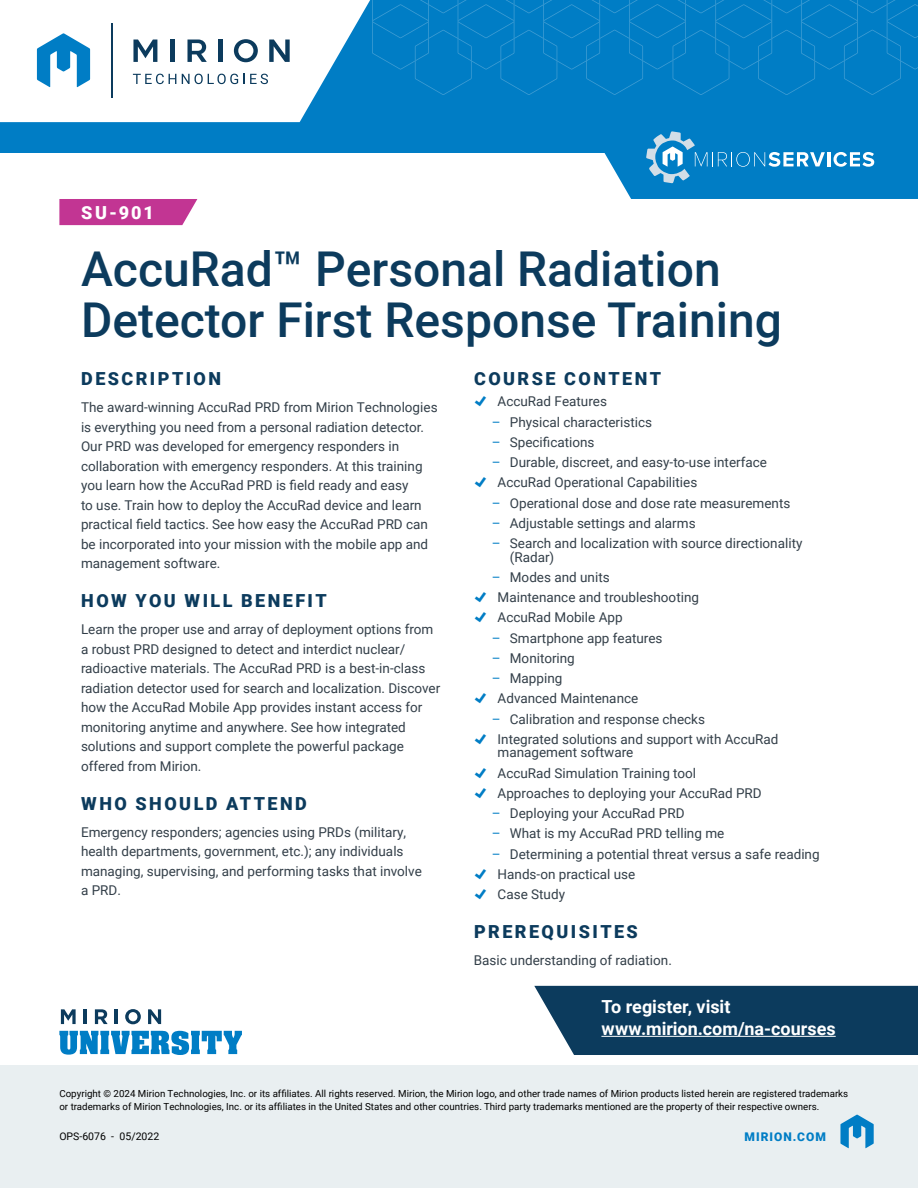
<style>
.page{position:relative;width:918px;height:1188px;background:#fff}
.page>*{position:absolute;margin:0;border:0;box-sizing:border-box;transform-origin:0 0}
.t1{font:500 48px/51px "Roboto";color:#0c3b5d}
.t2{font:900 18px "Roboto";letter-spacing:.135em;color:#0c3b5d}
.t3{font:700 18px/21.6px "Roboto";color:#fff}
.t4{font:900 18px "Roboto";color:#fff}
.t5{font:13.5px/19.5px "Roboto";color:#333f49}
.t6{font:900 12px "Roboto";letter-spacing:.085em;color:#007dc5}
.t7{font:10.5px "Roboto";color:#000}
.t8{font:9.75px/12.6px "Roboto";color:#000}
.s1{color:#007dc5}
</style>
<div class="page">
<div style="left:59px;top:199px;width:138px;height:26px;background:#c23593"></div>
<svg style="left:537px;top:152px;width:381px;height:47px;fill:#007dc5"></svg>
<div style="left:0;top:0;width:918px;height:152px;background:#007dc5"></div>
<hr style="left:827px;top:152px;width:3px;height:14px;background:#fff">
<svg style="left:834px;top:152px;width:40px;height:15px"></svg>
<svg style="left:646px;top:131px;width:179px;height:52px"></svg>
<svg style="left:0;top:0;width:370px;height:122px;background:#e2f0f8"></svg>
<svg style="left:37px;top:33px;width:53px;height:54px"></svg>
<svg style="left:133px;top:40px;width:24px;height:22px"></svg>
<div style="left:170px;top:40px;width:5px;height:22px;background:#0c3b5d"></div>
<svg style="left:187px;top:40px;width:20px;height:22px"></svg>
<hr style="left:218px;top:40px;width:4px;height:22px;background:#0c3b5d">
<svg style="left:234px;top:39px;width:24px;height:23px"></svg>
<svg style="left:269px;top:40px;width:21px;height:22px"></svg>
<hr style="left:111px;top:23px;width:2px;height:75px;background:#0c3b5d">
<svg style="left:133px;top:74px;width:43px;height:10px"></svg>
<svg style="left:182px;top:74px;width:86px;height:10px"></svg>
<svg style="left:372px;top:0;width:546px;height:95px"></svg>
<div style="left:0;top:1065px;width:918px;height:123px;background:#e9eff1"></div>
<svg style="left:840px;top:1115px;width:34px;height:33px"></svg>
<div style="left:534px;top:986px;width:384px;height:69px;background:#0c3b5d"></div>
<hr style="left:601px;top:1036px;width:235px;height:1px;background:#fff">
<svg style="left:59px;top:1031px;width:183px;height:24px"></svg>
<svg style="left:61px;top:1009px;width:15px;height:15px"></svg>
<hr style="left:84px;top:1009px;width:3px;height:15px;background:#0c3b5d">
<svg style="left:95px;top:1009px;width:13px;height:15px"></svg>
<hr style="left:115px;top:1009px;width:3px;height:15px;background:#0c3b5d">
<svg style="left:125px;top:1009px;width:16px;height:15px"></svg>
<svg style="left:148px;top:1009px;width:13px;height:15px"></svg>
<h2 class="t4" style="left:81px;top:200px;width:74px">SU-901</h2>
<h1 class="t1" style="left:81px;top:242px;width:702px">AccuRad™ Personal Radiation<br>Detector First Response Training</h1>
<h2 class="t2" style="left:81px;top:366px;width:141px">DESCRIPTION</h2>
<p class="t5" style="left:81px;top:397px;width:358px">The award-winning AccuRad PRD from Mirion Technologies is everything you need from a personal radiation detector.<br>Our PRD was developed for emergency responders in collaboration with emergency responders. At this training you learn how the AccuRad PRD is field ready and easy<br>to use. Train how to deploy the AccuRad device and learn practical field tactics. See how easy the AccuRad PRD can be incorporated into your mission with the mobile app and management software.</p>
<h2 class="t2" style="left:81px;top:588px;width:247px">HOW YOU WILL BENEFIT</h2>
<p class="t5" style="left:81px;top:619px;width:361px">Learn the proper use and array of deployment options from a robust PRD designed to detect and interdict nuclear/ radioactive materials. The AccuRad PRD is a best-in-class radiation detector used for search and localization. Discover how the AccuRad Mobile App provides instant access for monitoring anytime and anywhere. See how integrated solutions and support complete the powerful package offered from Mirion.</p>
<h2 class="t2" style="left:81px;top:791px;width:227px">WHO SHOULD ATTEND</h2>
<p class="t5" style="left:81px;top:822px;width:342px">Emergency responders; agencies using PRDs (military, health departments, government, etc.); any individuals managing, supervising, and performing tasks that involve a PRD.</p>
<h2 class="t2" style="left:474px;top:366px;width:189px">COURSE CONTENT</h2>
<p class="t5" style="left:498px;top:391px;width:111px">AccuRad Features</p>
<p class="t5" style="left:492px;top:412px;width:162px"><span class="s1">–</span> Physical characteristics</p>
<p class="t5" style="left:492px;top:432px;width:104px"><span class="s1">–</span> Specifications</p>
<p class="t5" style="left:498px;top:452px;width:271px;line-height:20.2px;text-indent:-6px"><span class="s1">–</span> Durable, discreet, and easy-to-use interface<br>AccuRad Operational Capabilities</p>
<p class="t5" style="left:492px;top:493px;width:300px"><span class="s1">–</span> Operational dose and dose rate measurements</p>
<p class="t5" style="left:492px;top:513px;width:205px"><span class="s1">–</span> Adjustable settings and alarms</p>
<p class="t5" style="left:510px;top:536px;width:294px;line-height:13.5px;text-indent:-18px"><span class="s1">–</span> Search and localization with source directionality (Radar)</p>
<p class="t5" style="left:498px;top:566px;width:203px;line-height:20.2px;text-indent:-6px"><span class="s1">–</span> Modes and units<br>Maintenance and troubleshooting<br>AccuRad Mobile App</p>
<p class="t5" style="left:492px;top:628px;width:172px"><span class="s1">–</span> Smartphone app features</p>
<p class="t5" style="left:492px;top:648px;width:85px"><span class="s1">–</span> Monitoring</p>
<p class="t5" style="left:498px;top:668px;width:142px;line-height:20.2px;text-indent:-6px"><span class="s1">–</span> Mapping<br>Advanced Maintenance</p>
<p class="t5" style="left:498px;top:708px;width:282px;line-height:20.2px;text-indent:-6px"><span class="s1">–</span> Calibration and response checks<br>Integrated solutions and support with AccuRad</p>
<p class="t5" style="left:498px;top:742px;width:266px;line-height:20.2px">management software<br>AccuRad Simulation Training tool<br>Approaches to deploying your AccuRad PRD</p>
<p class="t5" style="left:492px;top:803px;width:194px"><span class="s1">–</span> Deploying your AccuRad PRD</p>
<p class="t5" style="left:492px;top:823px;width:234px"><span class="s1">–</span> What is my AccuRad PRD telling me</p>
<p class="t5" style="left:498px;top:843px;width:324px;line-height:20.2px;text-indent:-6px"><span class="s1">–</span> Determining a potential threat versus a safe reading<br>Hands-on practical use<br>Case Study</p>
<h2 class="t2" style="left:474px;top:919px;width:165px">PREREQUISITES</h2>
<p class="t5" style="left:474px;top:950px;width:200px">Basic understanding of radiation.</p>
<h2 class="t3" style="left:601px;top:996px;width:236px">To register, visit www.mirion.com/na-courses</h2>
<p class="t8" style="left:59px;top:1087px;width:790px">Copyright © 2024 Mirion Technologies, Inc. or its affiliates. All rights reserved. Mirion, the Mirion logo, and other trade names of Mirion products listed herein are registered trademarks or trademarks of Mirion Technologies, Inc. or its affiliates in the United States and other countries. Third party trademarks mentioned are the property of their respective owners.</p>
<p class="t7" style="left:59px;top:1129px;width:101px">OPS-6076 - 05/2022</p>
<p class="t6" style="left:745px;top:1128px;width:83px">MIRION.COM</p>
</div>
